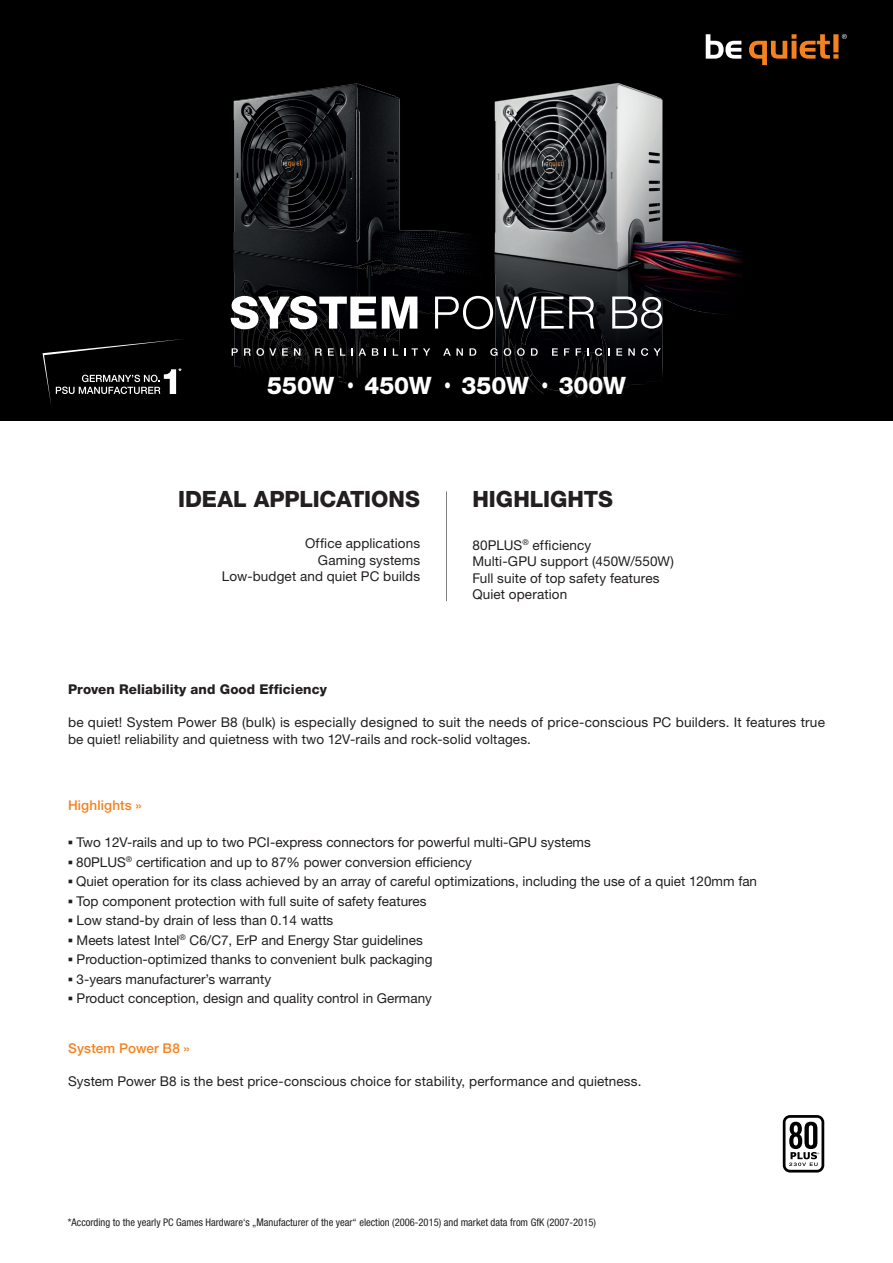
<style>
.page{position:relative;width:893px;height:1263px;background:#fff}
.page>*{position:absolute;margin:0;border:0;box-sizing:border-box;transform-origin:0 0}
.t1{font:800 24px "Helvetica Neue LT Pro";letter-spacing:-.005em;color:#fff}
.t2{font:800 22.5px "Helvetica Neue LT Pro";color:#231f20}
.t3{font:13.5px/16.5px "Helvetica Neue LT Pro";color:#231f20}
.t4{font:800 13.5px "Helvetica Neue LT Pro";letter-spacing:.01em;color:#231f20}
.t5{font:500 13.5px "Helvetica Neue LT Pro";letter-spacing:.01em;color:#f58220}
.t6{font:condensed 10.5px "Helvetica Neue LT Pro";color:#231f20}
.s1{font-family:"Arial Narrow";font-weight:400}
.s2{font-family:"Franklin Gothic";font-weight:500}
</style>
<div class="page">
<div style="left:0;top:0;width:893px;height:421px;background:#000001"></div>
<svg style="left:706px;top:34px;width:35px;height:24px"></svg>
<svg style="left:749px;top:34px;width:98px;height:31px"></svg>
<hr style="left:446px;top:491px;width:1px;height:110px;background:#808285">
<svg style="left:782px;top:1115px;width:43px;height:58px"></svg>
<svg style="left:43px;top:339px;width:139px;height:65px"></svg>
<img style="left:230px;top:83px;width:240px;height:301px">
<img style="left:475px;top:58px;width:267px;height:341px">
<svg style="left:231px;top:296px;width:145px;height:33px"></svg>
<svg style="left:382px;top:297px;width:35px;height:32px"></svg>
<svg style="left:435px;top:296px;width:159px;height:33px"></svg>
<svg style="left:612px;top:296px;width:50px;height:33px;background:#636567"></svg>
<svg style="left:232px;top:348px;width:6px;height:8px"></svg>
<svg style="left:244px;top:348px;width:32px;height:8px"></svg>
<svg style="left:282px;top:348px;width:6px;height:8px"></svg>
<svg style="left:294px;top:348px;width:6px;height:8px"></svg>
<svg style="left:315px;top:348px;width:7px;height:8px"></svg>
<svg style="left:328px;top:348px;width:6px;height:8px"></svg>
<svg style="left:340px;top:348px;width:5px;height:8px"></svg>
<svg style="left:351px;top:348px;width:2px;height:8px"></svg>
<svg style="left:359px;top:348px;width:7px;height:8px"></svg>
<svg style="left:372px;top:348px;width:6px;height:8px"></svg>
<svg style="left:393px;top:348px;width:5px;height:8px"></svg>
<svg style="left:404px;top:348px;width:26px;height:8px"></svg>
<svg style="left:443px;top:348px;width:20px;height:8px"></svg>
<svg style="left:470px;top:348px;width:6px;height:8px"></svg>
<svg style="left:490px;top:348px;width:8px;height:8px"></svg>
<svg style="left:504px;top:348px;width:7px;height:8px"></svg>
<svg style="left:517px;top:348px;width:8px;height:8px"></svg>
<svg style="left:531px;top:348px;width:7px;height:8px"></svg>
<svg style="left:552px;top:348px;width:6px;height:8px"></svg>
<svg style="left:564px;top:348px;width:5px;height:8px"></svg>
<svg style="left:576px;top:348px;width:5px;height:8px"></svg>
<svg style="left:587px;top:348px;width:2px;height:8px"></svg>
<svg style="left:595px;top:348px;width:7px;height:8px"></svg>
<svg style="left:608px;top:348px;width:2px;height:8px"></svg>
<svg style="left:616px;top:348px;width:6px;height:8px"></svg>
<svg style="left:628px;top:348px;width:7px;height:8px"></svg>
<svg style="left:641px;top:348px;width:7px;height:8px"></svg>
<svg style="left:654px;top:348px;width:7px;height:8px"></svg>
<h1 class="t1" style="left:267px;top:372px;width:360px">550W <span class="s1">•</span> 450W <span class="s1">•</span> 350W <span class="s1">•</span> 300W</h1>
<h2 class="t2" style="left:178px;top:486px;width:244px">IDEAL APPLICATIONS</h2>
<h2 class="t2" style="left:472px;top:486px;width:142px">HIGHLIGHTS</h2>
<p class="t3" style="left:222px;top:535px;width:200px;text-align:right">Office applications<br>Gaming systems<br>Low-budget and quiet PC builds</p>
<p class="t3" style="left:472px;top:536px;width:203px">80PLUS<sup>®</sup> efficiency<br>Multi-GPU support (450W/550W)<br>Full suite of top safety features<br>Quiet operation</p>
<p class="t4" style="left:68px;top:682px;width:260px">Proven Reliability and Good Efficiency</p>
<p class="t3" style="left:68px;top:714px;width:758px">be quiet! System Power B8 (bulk) is especially designed to suit the needs of price-conscious PC builders. It features true be quiet! reliability and quietness with two 12V-rails and rock-solid voltages.</p>
<p class="t5" style="left:68px;top:797px;width:75px">Highlights »</p>
<p class="t3" style="left:68px;top:834px;width:524px"><span class="s2">▪</span> Two 12V-rails and up to two PCI-express connectors for powerful multi-GPU systems</p>
<p class="t3" style="left:68px;top:853px;width:406px"><span class="s2">▪</span> 80PLUS<sup>®</sup> certification and up to 87% power conversion efficiency</p>
<p class="t3" style="left:68px;top:873px;width:691px"><span class="s2">▪</span> Quiet operation for its class achieved by an array of careful optimizations, including the use of a quiet 120mm fan</p>
<p class="t3" style="left:68px;top:892px;width:360px"><span class="s2">▪</span> Top component protection with full suite of safety features</p>
<p class="t3" style="left:68px;top:912px;width:267px"><span class="s2">▪</span> Low stand-by drain of less than 0.14 watts</p>
<p class="t3" style="left:68px;top:931px;width:356px"><span class="s2">▪</span> Meets latest Intel<sup>®</sup> C6/C7, ErP and Energy Star guidelines</p>
<p class="t3" style="left:68px;top:951px;width:366px"><span class="s2">▪</span> Production-optimized thanks to convenient bulk packaging</p>
<p class="t3" style="left:68px;top:970px;width:205px"><span class="s2">▪</span> 3-years manufacturer’s warranty</p>
<p class="t3" style="left:68px;top:990px;width:365px"><span class="s2">▪</span> Product conception, design and quality control in Germany</p>
<p class="t5" style="left:68px;top:1040px;width:123px">System Power B8 »</p>
<p class="t3" style="left:68px;top:1072px;width:575px">System Power B8 is the best price-conscious choice for stability, performance and quietness.</p>
<p class="t6" style="left:68px;top:1216px;width:529px">*According to the yearly PC Games Hardware‘s „Manufacturer of the year“ election (2006-2015) and market data from GfK (2007-2015)</p>
</div>
